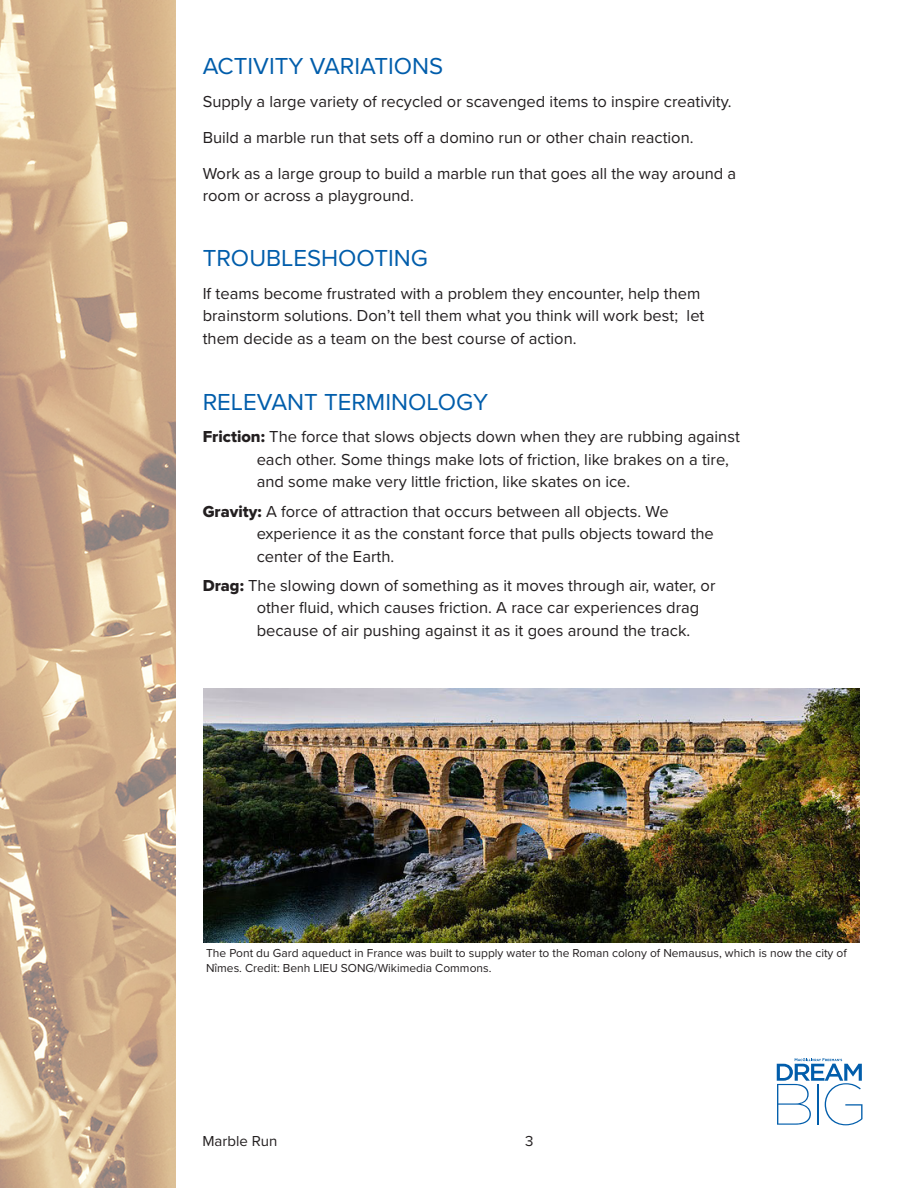
<style>
.page{position:relative;width:918px;height:1188px;background:#fff}
.page>*{position:absolute;margin:0;border:0;box-sizing:border-box;transform-origin:0 0}
.Paragraph_Style_1{font:24px "Proxima Nova";color:#015dab}
.Paragraph_Style_2{font:16.5px/22.5px "Proxima Nova";color:#231f20}
.t1{font:15px "Proxima Nova";color:#231f20}
.t2{font:12px/15px "Proxima Nova";color:#231f20}
.s1{font-family:"Proxima Nova Extrabld"}
</style>
<div class="page">
<img style="left:0;top:0;width:176px;height:1188px">
<svg style="left:777px;top:1058px;width:85px;height:67px"></svg>
<img style="left:203px;top:688px;width:657px;height:254px">
<p class="Paragraph_Style_1" style="left:203px;top:52px;width:242px">ACTIVITY VARIATIONS</p>
<p class="Paragraph_Style_2" style="left:203px;top:90px;width:530px">Supply a large variety of recycled or scavenged items to inspire creativity.</p>
<p class="Paragraph_Style_2" style="left:203px;top:126px;width:492px">Build a marble run that sets off a domino run or other chain reaction.</p>
<p class="Paragraph_Style_2" style="left:203px;top:162px;width:535px">Work as a large group to build a marble run that goes all the way around a room or across a playground.</p>
<p class="Paragraph_Style_1" style="left:203px;top:244px;width:227px">TROUBLESHOOTING</p>
<p class="Paragraph_Style_2" style="left:203px;top:282px;width:503px">If teams become frustrated with a problem they encounter, help them brainstorm solutions. Don’t tell them what you think will work best; let them decide as a team on the best course of action.</p>
<p class="Paragraph_Style_1" style="left:203px;top:388px;width:287px">RELEVANT TERMINOLOGY</p>
<p class="Paragraph_Style_2" style="left:257px;top:426px;width:485px;text-indent:-54px"><span class="s1">Friction:</span> The force that slows objects down when they are rubbing against each other. Some things make lots of friction, like brakes on a tire, and some make very little friction, like skates on ice.</p>
<p class="Paragraph_Style_2" style="left:257px;top:500px;width:459px;text-indent:-54px"><span class="s1">Gravity:</span> A force of attraction that occurs between all objects. We experience it as the constant force that pulls objects toward the center of the Earth.</p>
<p class="Paragraph_Style_2" style="left:257px;top:574px;width:460px;text-indent:-54px"><span class="s1">Drag:</span> The slowing down of something as it moves through air, water, or other fluid, which causes friction. A race car experiences drag because of air pushing against it as it goes around the track.</p>
<p class="t2" style="left:206px;top:946px;width:642px">The Pont du Gard aqueduct in France was built to supply water to the Roman colony of Nemausus, which is now the city of<br>Nîmes. Credit: Benh LIEU SONG/Wikimedia Commons.</p>
<p class="t1" style="left:202px;top:1132px;width:76px">Marble Run</p>
<p class="t1" style="left:525px;top:1132px;width:10px">3</p>
</div>
